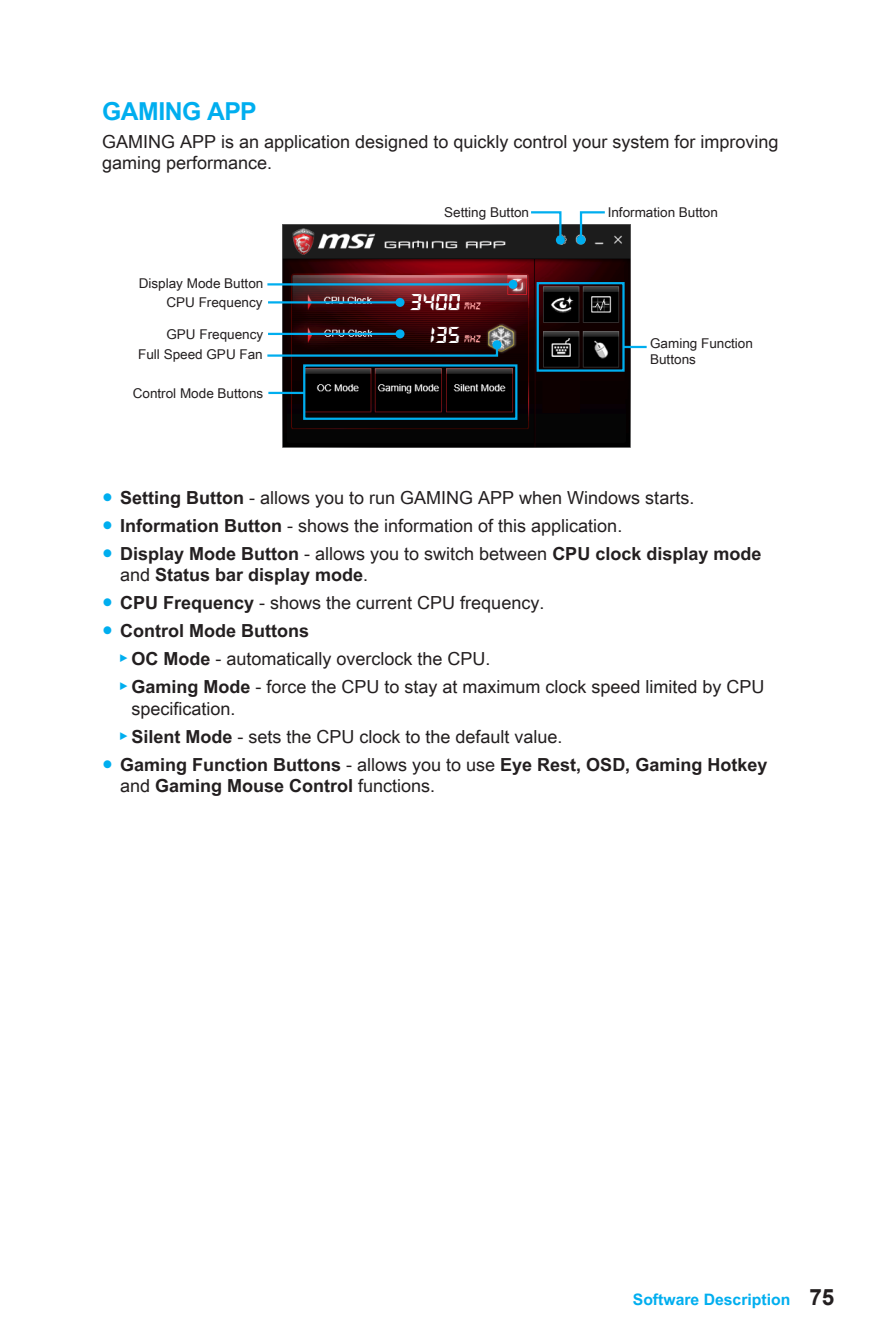
<style>
.page{position:relative;width:893px;height:1340px;background:#fff}
.page>*{position:absolute;margin:0;border:0;box-sizing:border-box;transform-origin:0 0}
.t1{font:700 24.75px "Arial Unicode MS";letter-spacing:-.02em;color:#00aeef}
.t2{font:18px/27.9px "Arial Unicode MS";color:#231f20}
.t3{font:700 18px/21.6px "Arial Unicode MS";color:#231f20}
.t4{font:700 15.75px "Arial Unicode MS";color:#00aeef}
.t5{font:13.5px/16.2px "Arial Unicode MS";color:#231f20;text-align:right}
.s1{color:#00aeef}
.s2{font-weight:700}
.s3{font-weight:400;color:#00aeef}
.s4{font-weight:400}
.s5{font-family:"Arial";font-size:22.5px;color:#231f20}
</style>
<div class="page">
<img style="left:283px;top:225px;width:348px;height:222px">
<svg style="left:579px;top:211px;width:28px;height:31px"></svg>
<div style="left:576px;top:235px;width:9px;height:9px;background:#00aeef;border-radius:50%"></div>
<svg style="left:529px;top:211px;width:34px;height:31px"></svg>
<div style="left:556px;top:235px;width:9px;height:9px;background:#00aeef;border-radius:50%"></div>
<svg style="left:267px;top:342px;width:232px;height:16px;background:#222a34"></svg>
<div style="left:492px;top:340px;width:9px;height:9px;background:#00aeef;border-radius:50%"></div>
<hr style="left:268px;top:392px;width:37px;height:2px;background:#00aeef">
<hr style="left:624px;top:346px;width:23px;height:2px;background:#00aeef">
<div style="left:303px;top:364px;width:214px;height:56px;border:2px solid #00aeef"></div>
<div style="left:537px;top:282px;width:88px;height:90px;border:2px solid #00aeef"></div>
<hr style="left:267px;top:283px;width:246px;height:2px;background:#00aeef">
<div style="left:508px;top:280px;width:9px;height:9px;background:#00aeef;border-radius:50%"></div>
<hr style="left:268px;top:301px;width:132px;height:2px;background:#00aeef">
<div style="left:395px;top:298px;width:9px;height:9px;background:#00aeef;border-radius:50%"></div>
<hr style="left:268px;top:333px;width:132px;height:2px;background:#00aeef">
<div style="left:395px;top:329px;width:9px;height:9px;background:#00aeef;border-radius:50%"></div>
<h1 class="t1" style="left:102px;top:93px;width:156px">GAMING APP</h1>
<p class="t2" style="left:102px;top:130px;width:678px;line-height:21.6px">GAMING APP is an application designed to quickly control your system for improving gaming performance.</p>
<p class="t5" style="left:444px;top:204px;width:86px">Setting Button</p>
<p class="t5" style="left:608px;top:204px;width:112px">Information Button</p>
<p class="t5" style="left:139px;top:274px;width:126px;line-height:18.9px">Display Mode Button<br>CPU Frequency</p>
<p class="t5" style="left:138px;top:323px;width:127px;line-height:20.2px">GPU Frequency<br>Full Speed GPU Fan</p>
<p class="t5" style="left:133px;top:384px;width:132px">Control Mode Buttons</p>
<p class="t5" style="left:650px;top:335px;width:104px;text-align:left">Gaming Function<br>Buttons</p>
<p class="t2" style="left:102px;top:483px;width:594px"><span class="s1">●</span> <span class="s2">Setting Button</span> - allows you to run GAMING APP when Windows starts.</p>
<p class="t2" style="left:102px;top:511px;width:522px"><span class="s1">●</span> <span class="s2">Information Button</span> - shows the information of this application.</p>
<p class="t3" style="left:120px;top:543px;width:643px;text-indent:-18px"><span class="s3">●</span> Display Mode Button <span class="s4">- allows you to switch between</span> CPU clock display mode <span class="s4">and</span> Status bar display mode<span class="s4">.</span></p>
<p class="t2" style="left:102px;top:588px;width:444px"><span class="s1">●</span> <span class="s2">CPU Frequency</span> - shows the current CPU frequency.</p>
<p class="t2" style="left:118px;top:616px;width:648px;text-indent:-16px"><span class="s1">●</span> <span class="s2">Control Mode Buttons<br></span><span class="s1">▶</span><span class="s2">OC Mode</span> - automatically overclock the CPU.<br><span class="s1">▶</span><span class="s2">Gaming Mode</span> - force the CPU to stay at maximum clock speed limited by CPU</p>
<p class="t2" style="left:118px;top:694px;width:446px;text-indent:14px">specification.<br><span class="s1">▶</span><span class="s2">Silent Mode</span> - sets the CPU clock to the default value.</p>
<p class="t3" style="left:120px;top:754px;width:649px;text-indent:-18px"><span class="s3">●</span> Gaming Function Buttons <span class="s4">- allows you to use</span> Eye Rest, OSD, Gaming Hotkey <span class="s4">and</span> Gaming Mouse Control <span class="s4">functions.</span></p>
<p class="t4" style="left:633px;top:1287px;width:203px">Software Description <span class="s5">75</span></p>
</div>
